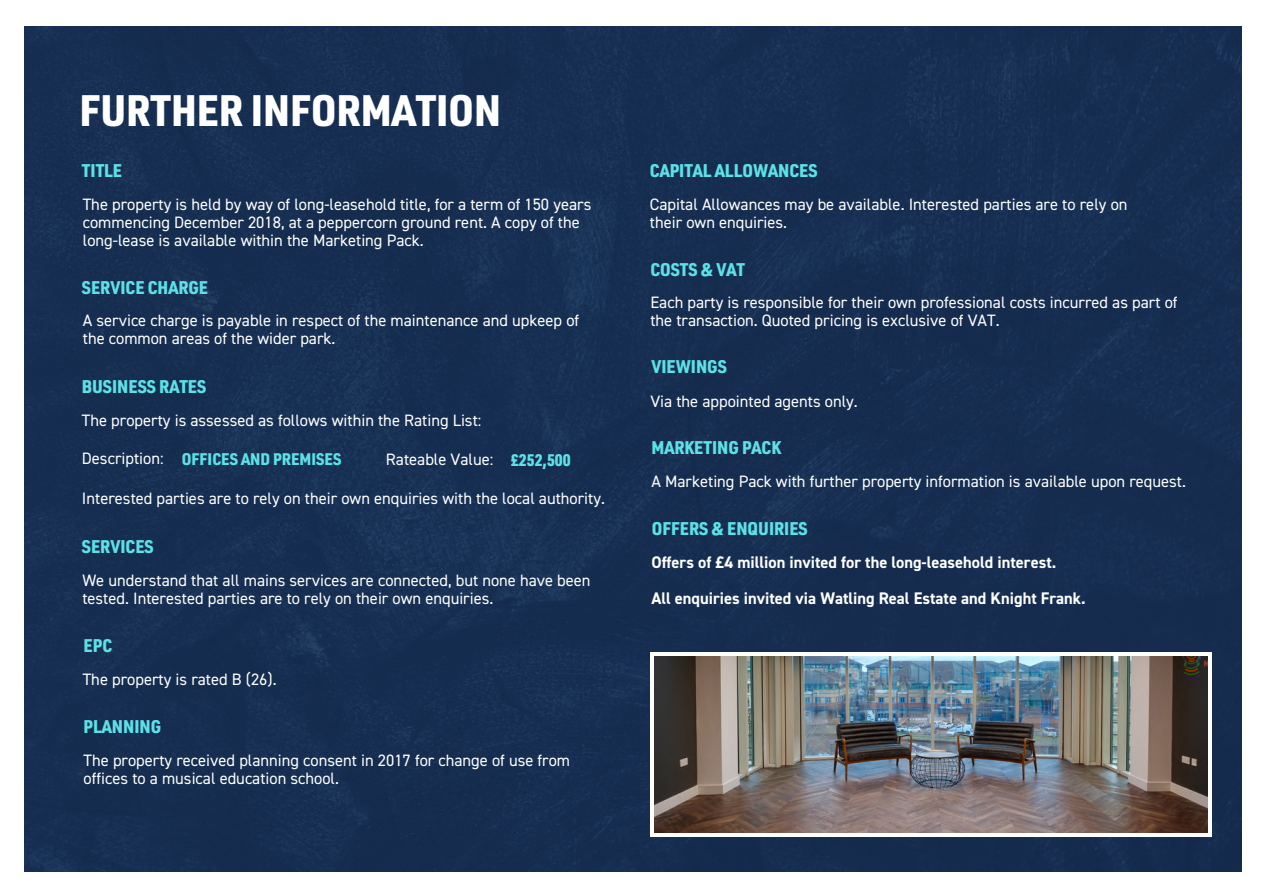
<style>
.page{position:relative;width:1263px;height:894px;background:#fff}
.page>*{position:absolute;margin:0;border:0;box-sizing:border-box;transform-origin:0 0}
.t1{font:900 43.2px "URWDIN Arabic Semi Cond";color:#fff}
.t2{font:900 18px "URWDIN Arabic Semi Cond";color:#5ce1e6}
.t3{font:16.5px/18px "DIN2014";color:#fff}
.t4{font:700 16.5px "DIN2014";color:#fff}
.t5{font:900 16.5px "URWDIN Arabic Semi Cond";color:#5ce1e6}
</style>
<div class="page">
<div style="left:24px;top:27px;width:1217px;height:844px;background:#162d50"></div>
<svg style="left:650px;top:651px;width:562px;height:185px"></svg>
<img style="left:655px;top:656px;width:552px;height:175px">
<h2 class="t1" style="left:79px;top:81px;width:423px">FURTHER INFORMATION</h2>
<h1 class="t2" style="left:82px;top:158px;width:42px">TITLE</h1>
<h2 class="t3" style="left:83px;top:196px;width:510px">The property is held by way of long-leasehold title, for a term of 150 years commencing December 2018, at a peppercorn ground rent. A copy of the long-lease is available within the Marketing Pack.</h2>
<h2 class="t2" style="left:82px;top:275px;width:128px">SERVICE CHARGE</h2>
<p class="t3" style="left:83px;top:312px;width:498px">A service charge is payable in respect of the maintenance and upkeep of the common areas of the wider park.</p>
<p class="t2" style="left:82px;top:374px;width:126px">BUSINESS RATES</p>
<h2 class="t3" style="left:82px;top:412px;width:401px">The property is assessed as follows within the Rating List:</h2>
<p class="t3" style="left:82px;top:450px;width:83px">Description:</p>
<p class="t5" style="left:182px;top:448px;width:161px">OFFICES AND PREMISES</p>
<h2 class="t3" style="left:386px;top:451px;width:109px">Rateable Value:</h2>
<p class="t5" style="left:511px;top:449px;width:61px">£252,500</p>
<h2 class="t3" style="left:82px;top:490px;width:525px">Interested parties are to rely on their own enquiries with the local authority.</h2>
<p class="t2" style="left:82px;top:534px;width:73px">SERVICES</p>
<h2 class="t3" style="left:82px;top:572px;width:510px">We understand that all mains services are connected, but none have been tested. Interested parties are to rely on their own enquiries.</h2>
<p class="t2" style="left:84px;top:633px;width:30px">EPC</p>
<h2 class="t3" style="left:83px;top:671px;width:195px">The property is rated B (26).</h2>
<p class="t2" style="left:84px;top:713px;width:79px">PLANNING</p>
<h2 class="t3" style="left:84px;top:752px;width:488px">The property received planning consent in 2017 for change of use from offices to a musical education school.</h2>
<p class="t2" style="left:650px;top:158px;width:169px">CAPITAL ALLOWANCES</p>
<p class="t3" style="left:650px;top:196px;width:479px">Capital Allowances may be available. Interested parties are to rely on their own enquiries.</p>
<h2 class="t2" style="left:650px;top:257px;width:96px">COSTS &amp; VAT</h2>
<p class="t3" style="left:650px;top:294px;width:529px">Each party is responsible for their own professional costs incurred as part of the transaction. Quoted pricing is exclusive of VAT.</p>
<p class="t2" style="left:651px;top:355px;width:77px">VIEWINGS</p>
<h2 class="t3" style="left:650px;top:393px;width:209px">Via the appointed agents only.</h2>
<h2 class="t2" style="left:651px;top:435px;width:131px">MARKETING PACK</h2>
<p class="t3" style="left:651px;top:473px;width:536px">A Marketing Pack with further property information is available upon request.</p>
<p class="t2" style="left:652px;top:516px;width:157px">OFFERS &amp; ENQUIRIES</p>
<h2 class="t4" style="left:651px;top:552px;width:406px">Offers of £4 million invited for the long-leasehold interest.</h2>
<p class="t4" style="left:651px;top:588px;width:436px">All enquiries invited via Watling Real Estate and Knight Frank.</p>
</div>
